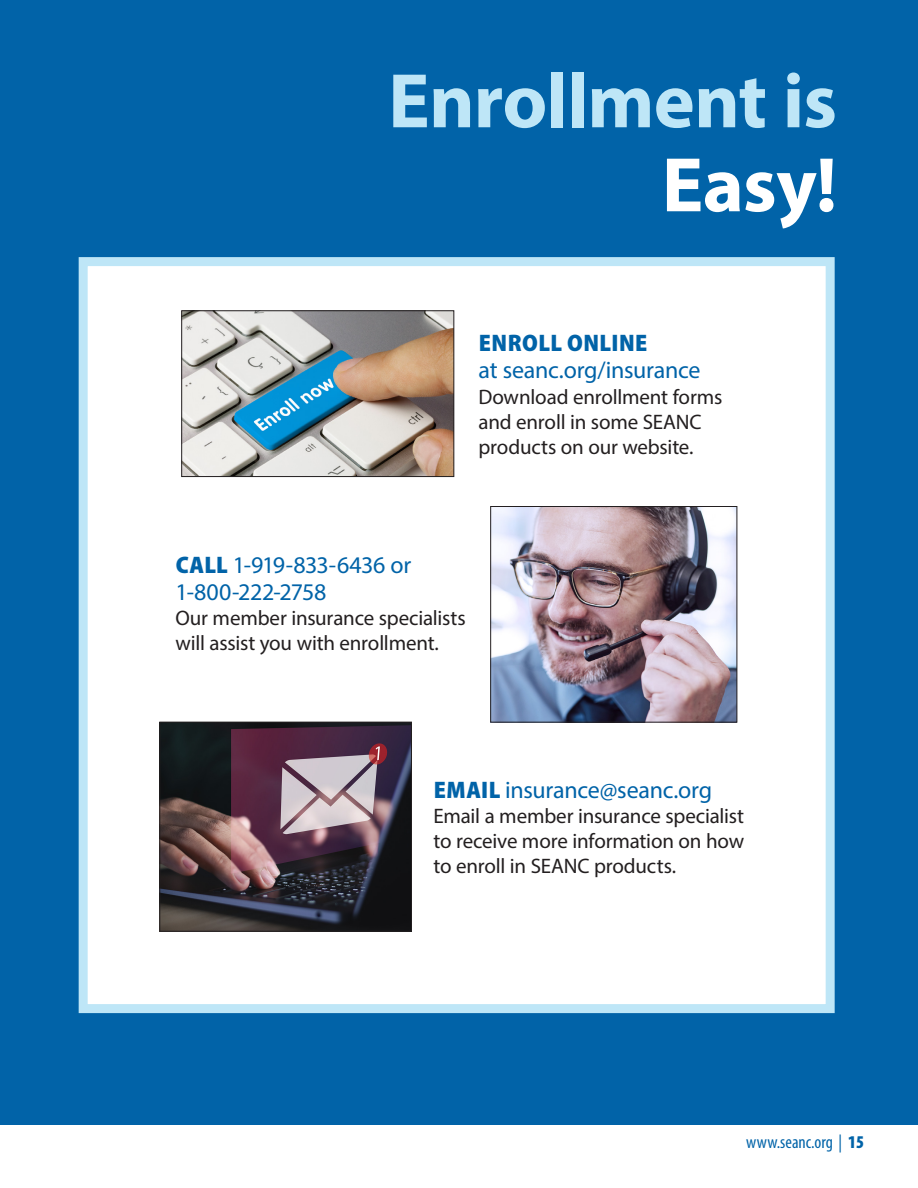
<style>
.page{position:relative;width:918px;height:1188px;background:#fff}
.page>*{position:absolute;margin:0;border:0;box-sizing:border-box;transform-origin:0 0}
.t1{font:700 78px/84px "Myriad Pro";letter-spacing:-.01em;color:#bee6f7;text-align:right}
.t2{font:24px/27px "Myriad Pro";letter-spacing:-.01em;color:#0163a8}
.t3{font:21px/25.2px "Myriad Pro";letter-spacing:-.01em;color:#231f20}
.t4{font:condensed 18px "Myriad Pro";color:#0163a8}
.s1{color:#fff}
.s2{font-weight:900;font-stretch:semi-condensed}
.s3{font-weight:900}
</style>
<div class="page">
<div style="left:0;top:0;width:918px;height:1125px;background:#0163a8"></div>
<div style="left:79px;top:257px;width:756px;height:756px;background:#fff;border:9px solid #bee6f7"></div>
<img style="left:492px;top:508px;width:243px;height:212px">
<div style="left:490px;top:506px;width:247px;height:216px;border:1px solid #231f20"></div>
<img style="left:184px;top:313px;width:268px;height:162px">
<div style="left:182px;top:311px;width:272px;height:166px;border:1px solid #231f20"></div>
<img style="left:162px;top:724px;width:248px;height:205px">
<div style="left:160px;top:722px;width:252px;height:209px;border:1px solid #231f20"></div>
<p class="t1" style="left:388px;top:56px;width:450px">Enrollment is<br><span class="s1">Easy!</span></p>
<p class="t2" style="left:478px;top:329px;width:223px"><span class="s2">ENROLL ONLINE<br></span>at seanc.org/insurance</p>
<p class="t3" style="left:478px;top:384px;width:245px">Download enrollment forms and enroll in some SEANC products on our website.</p>
<p class="t2" style="left:176px;top:551px;width:237px"><span class="s2">CALL</span> 1-919-833-6436 or<br>1-800-222-2758</p>
<p class="t3" style="left:176px;top:605px;width:292px">Our member insurance specialists will assist you with enrollment.</p>
<p class="t2" style="left:434px;top:776px;width:280px"><span class="s2">EMAIL</span> insurance@seanc.org</p>
<p class="t3" style="left:434px;top:803px;width:312px;text-align:justify">Email a member insurance specialist to receive more information on how to enroll in SEANC products.</p>
<p class="t4" style="left:746px;top:1131px;width:119px">www.seanc.org | <span class="s3">15</span></p>
</div>
